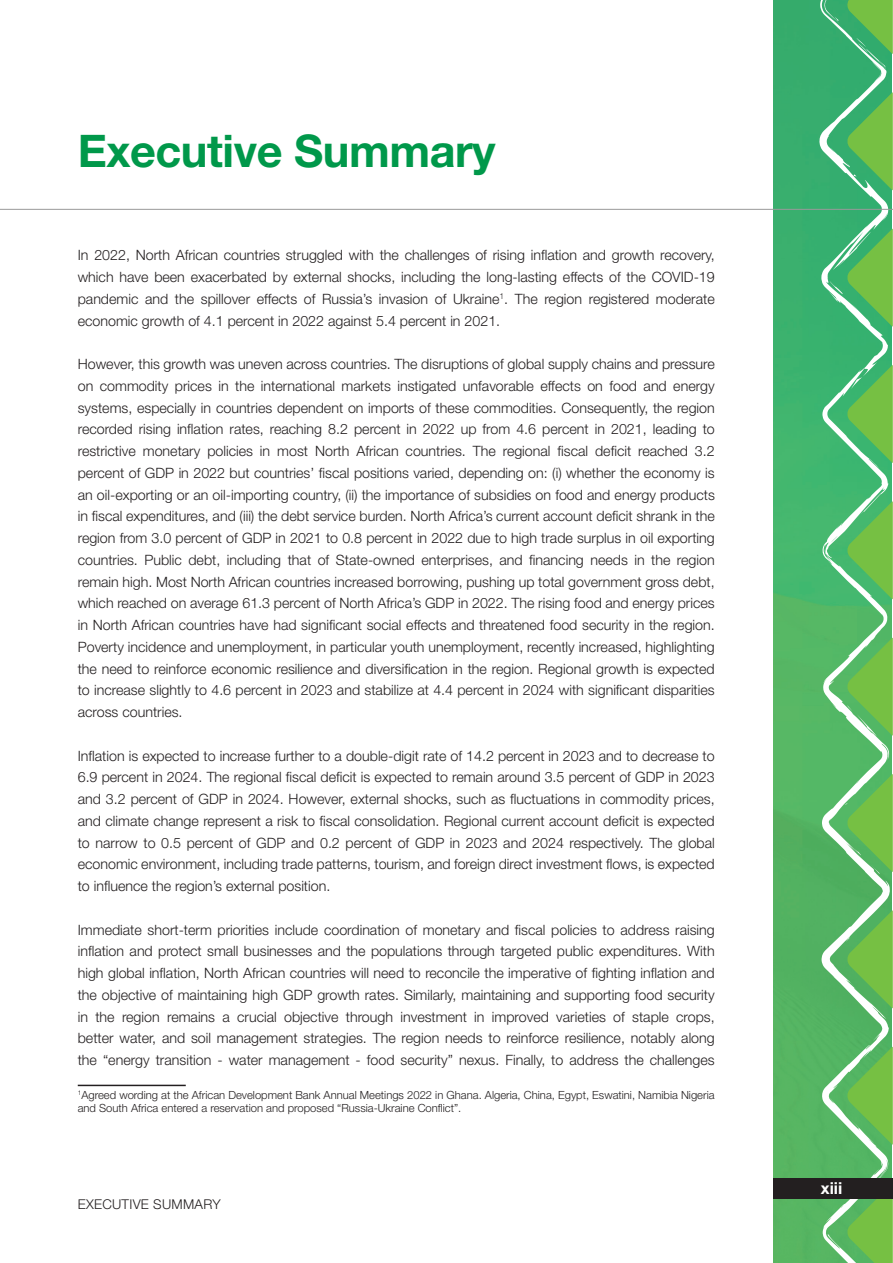
<style>
.page{position:relative;width:893px;height:1263px;background:#fff}
.page>*{position:absolute;margin:0;border:0;box-sizing:border-box;transform-origin:0 0}
.Main_Heading{font:700 45px "Helvetica Neue LT Pro";letter-spacing:-.01em;color:#00984a}
.t1{font:700 16.5px "Helvetica Neue LT Pro";color:#fff}
.t2{font:300 14.25px/21.8px "Helvetica Neue LT Pro";color:#231f20;text-align:justify}
.TOC_number{font:300 13.5px "Helvetica Neue LT Pro";letter-spacing:.02em;color:#231f20}
.t3{font:300 11.25px/13.5px "Helvetica Neue LT Pro";color:#231f20}
</style>
<div class="page">
<img style="left:773px;top:0;width:119px;height:1263px">
<svg style="left:890px;top:501px;width:3px;height:98px"></svg>
<svg style="left:890px;top:1047px;width:3px;height:98px"></svg>
<svg style="left:890px;top:1176px;width:3px;height:87px"></svg>
<svg style="left:890px;top:365px;width:3px;height:98px"></svg>
<svg style="left:819px;top:0;width:71px;height:1263px;background:#61bd74"></svg>
<svg style="left:824px;top:548px;width:14px;height:15px"></svg>
<svg style="left:846px;top:910px;width:47px;height:98px;background:#76c162"></svg>
<svg style="left:834px;top:17px;width:5px;height:4px"></svg>
<svg style="left:846px;top:0;width:47px;height:54px;background:#5eb95a"></svg>
<svg style="left:845px;top:92px;width:48px;height:98px;background:#61bb60"></svg>
<svg style="left:827px;top:229px;width:66px;height:98px;background:#61bd6d"></svg>
<svg style="left:846px;top:638px;width:47px;height:98px;background:#77c363"></svg>
<svg style="left:844px;top:770px;width:49px;height:105px;background:#76c266"></svg>
<div style="left:773px;top:1178px;width:120px;height:21px;background:#231f20"></div>
<hr style="left:0;top:209px;width:893px;height:1px;background:#999">
<hr style="left:78px;top:1085px;width:108px;height:1px;background:#231f20">
<p class="Main_Heading" style="left:78px;top:123px;width:419px">Executive Summary</p>
<p class="t2" style="left:78px;top:244px;width:639px">In 2022, North African countries struggled with the challenges of rising inflation and growth recovery, which have been exacerbated by external shocks, including the long-lasting effects of the COVID-19 pandemic and the spillover effects of Russia’s invasion of Ukraine<sup>1</sup>. The region registered moderate economic growth of 4.1 percent in 2022 against 5.4 percent in 2021.</p>
<p class="t2" style="left:78px;top:353px;width:639px">However, this growth was uneven across countries. The disruptions of global supply chains and pressure on commodity prices in the international markets instigated unfavorable effects on food and energy systems, especially in countries dependent on imports of these commodities. Consequently, the region recorded rising inflation rates, reaching 8.2 percent in 2022 up from 4.6 percent in 2021, leading to restrictive monetary policies in most North African countries. The regional fiscal deficit reached 3.2 percent of GDP in 2022 but countries’ fiscal positions varied, depending on: (i) whether the economy is an oil-exporting or an oil-importing country, (ii) the importance of subsidies on food and energy products in fiscal expenditures, and (iii) the debt service burden. North Africa’s current account deficit shrank in the region from 3.0 percent of GDP in 2021 to 0.8 percent in 2022 due to high trade surplus in oil exporting countries. Public debt, including that of State-owned enterprises, and financing needs in the region remain high. Most North African countries increased borrowing, pushing up total government gross debt, which reached on average 61.3 percent of North Africa’s GDP in 2022. The rising food and energy prices in North African countries have had significant social effects and threatened food security in the region.<br>Poverty incidence and unemployment, in particular youth unemployment, recently increased, highlighting the need to reinforce economic resilience and diversification in the region. Regional growth is expected to increase slightly to 4.6 percent in 2023 and stabilize at 4.4 percent in 2024 with significant disparities across countries.</p>
<p class="t2" style="left:78px;top:744px;width:639px">Inflation is expected to increase further to a double-digit rate of 14.2 percent in 2023 and to decrease to 6.9 percent in 2024. The regional fiscal deficit is expected to remain around 3.5 percent of GDP in 2023 and 3.2 percent of GDP in 2024. However, external shocks, such as fluctuations in commodity prices, and climate change represent a risk to fiscal consolidation. Regional current account deficit is expected to narrow to 0.5 percent of GDP and 0.2 percent of GDP in 2023 and 2024 respectively. The global economic environment, including trade patterns, tourism, and foreign direct investment flows, is expected to influence the region’s external position.</p>
<p class="t2" style="left:78px;top:918px;width:639px">Immediate short-term priorities include coordination of monetary and fiscal policies to address raising inflation and protect small businesses and the populations through targeted public expenditures. With high global inflation, North African countries will need to reconcile the imperative of fighting inflation and the objective of maintaining high GDP growth rates. Similarly, maintaining and supporting food security in the region remains a crucial objective through investment in improved varieties of staple crops, better water, and soil management strategies. The region needs to reinforce resilience, notably along the “energy transition - water management - food security” nexus. Finally, to address the challenges</p>
<p class="t3" style="left:78px;top:1088px;width:638px"><sup>1</sup>Agreed wording at the African Development Bank Annual Meetings 2022 in Ghana. Algeria, China, Egypt, Eswatini, Namibia Nigeria and South Africa entered a reservation and proposed “Russia-Ukraine Conflict”.</p>
<p class="TOC_number" style="left:78px;top:1196px;width:144px">EXECUTIVE SUMMARY</p>
<p class="t1" style="left:821px;top:1177px;width:23px">xiii</p>
</div>
